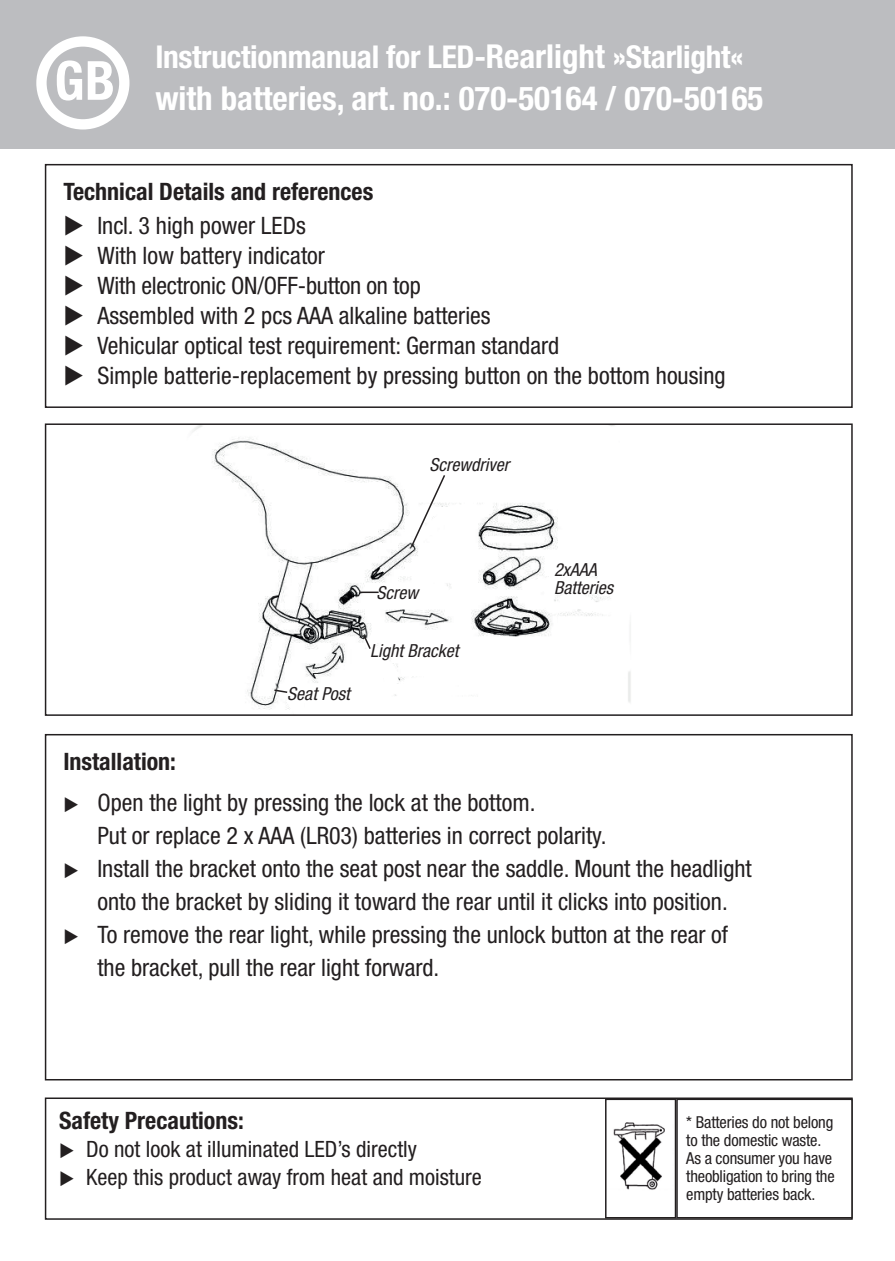
<style>
.page{position:relative;width:895px;height:1261px;background:#fff}
.page>*{position:absolute;margin:0;border:0;box-sizing:border-box;transform-origin:0 0}
.t1{font:700 condensed 33px "Helvetica Neue LT Std";color:#fff}
.t2{font:700 condensed 31.5px "Helvetica Neue LT Std";letter-spacing:-.01em;color:#fff}
.t3{font:condensed 24px/33px "Helvetica Neue LT Std";color:#231f20}
.t4{font:700 condensed 24px "Helvetica Neue LT Std";color:#231f20}
.t5{font:condensed 22.5px "Helvetica Neue LT Std";color:#231f20}
.t6{font:italic condensed 18px "Helvetica Neue LT Std";color:#231f20}
.t7{font:condensed 16.5px/18px "Helvetica Neue LT Std";letter-spacing:-.01em;color:#231f20}
.s1{font-size:33px}
</style>
<div class="page">
<div style="left:45px;top:164px;width:808px;height:244px;border:2px solid #231f20"></div>
<div style="left:45px;top:734px;width:808px;height:346px;border:2px solid #231f20"></div>
<img style="left:192px;top:426px;width:439px;height:284px">
<div style="left:45px;top:423px;width:808px;height:293px;border:2px solid #231f20"></div>
<div style="left:0;top:0;width:895px;height:148px;background:#bcbdc0"></div>
<div style="left:36px;top:36px;width:93px;height:93px;border:10px solid #fff;border-radius:50%"></div>
<svg style="left:410px;top:473px;width:37px;height:75px"></svg>
<hr style="left:359px;top:591px;width:20px;height:2px;background:#231f20">
<svg style="left:362px;top:633px;width:10px;height:17px"></svg>
<svg style="left:273px;top:688px;width:16px;height:6px"></svg>
<div style="left:45px;top:1097px;width:808px;height:122px;border:2px solid #231f20"></div>
<div style="left:676px;top:1098px;width:177px;height:120px;border:2px solid #231f20"></div>
<img style="left:613px;top:1122px;width:52px;height:68px">
<div style="left:605px;top:1098px;width:71px;height:120px;border:2px solid #231f20"></div>
<h2 class="t2" style="left:155px;top:38px;width:590px">Instructionmanual for LED-<span class="s1">Rearlight</span> »Starlight«</h2>
<h1 class="t1" style="left:54px;top:79px;width:710px"><sup>GB</sup> with batteries, art. no.: 070-50164 / 070-50165</h1>
<p class="t4" style="left:63px;top:176px;width:311px">Technical Details and references</p>
<p class="t3" style="left:63px;top:209px;width:244px">◆ Incl. 3 high power LEDs</p>
<p class="t3" style="left:63px;top:239px;width:263px">◆ With low battery indicator</p>
<p class="t3" style="left:63px;top:269px;width:359px">◆ With electronic ON/OFF-button on top</p>
<p class="t3" style="left:63px;top:299px;width:429px">◆ Assembled with 2 pcs AAA alkaline batteries</p>
<p class="t3" style="left:63px;top:329px;width:497px">◆ Vehicular optical test requirement: German standard</p>
<p class="t3" style="left:63px;top:359px;width:664px">◆ Simple batterie-replacement by pressing button on the bottom housing</p>
<p class="t6" style="left:430px;top:454px;width:81px">Screwdriver</p>
<p class="t6" style="left:554px;top:560px;width:44px">2xAAA</p>
<p class="t6" style="left:376px;top:582px;width:43px">Screw</p>
<p class="t6" style="left:554px;top:578px;width:61px">Batteries</p>
<p class="t6" style="left:287px;top:683px;width:64px">Seat Post</p>
<p class="t6" style="left:370px;top:640px;width:90px">Light Bracket</p>
<p class="t4" style="left:63px;top:746px;width:114px">Installation:</p>
<p class="t3" style="left:97px;top:786px;width:511px;text-indent:-34px">◆ Open the light by pressing the lock at the bottom.<br>Put or replace 2 x AAA (LR03) batteries in correct polarity.</p>
<p class="t3" style="left:63px;top:852px;width:690px;text-align:center">◆ Install the bracket onto the seat post near the saddle. Mount the headlight onto the bracket by sliding it toward the rear until it clicks into position.</p>
<p class="t3" style="left:97px;top:918px;width:632px;text-indent:-34px">◆ To remove the rear light, while pressing the unlock button at the rear of the bracket, pull the rear light forward.</p>
<p class="t4" style="left:59px;top:1106px;width:186px">Safety Precautions:</p>
<p class="t5" style="left:59px;top:1136px;width:359px">◆ Do not look at illuminated LED’s directly</p>
<p class="t5" style="left:59px;top:1164px;width:424px">◆ Keep this product away from heat and moisture</p>
<p class="t7" style="left:686px;top:1113px;width:150px">* Batteries do not belong to the domestic waste.<br>As a consumer you have theobligation to bring the empty batteries back.</p>
</div>
